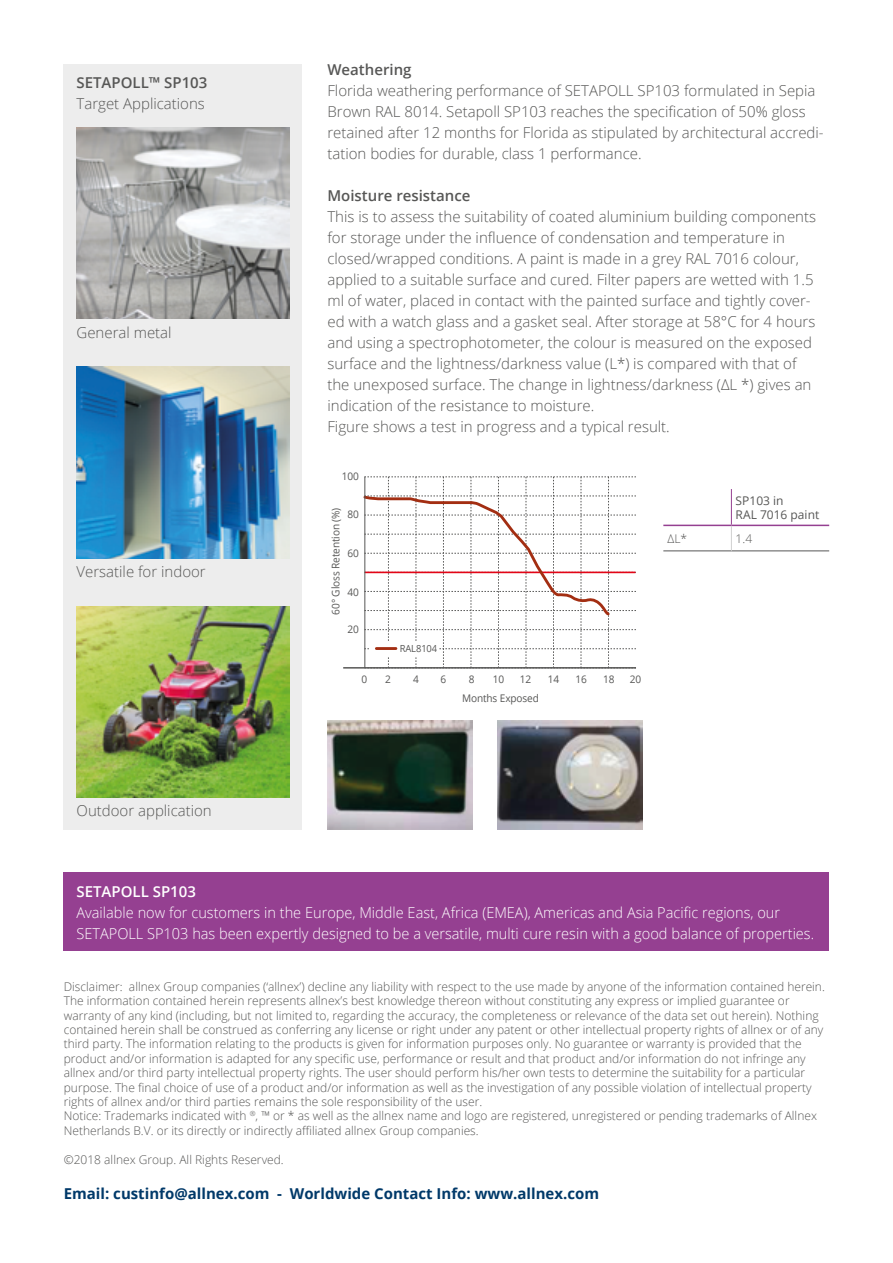
<style>
.page{position:relative;width:893px;height:1263px;background:#fff}
.page>*{position:absolute;margin:0;border:0;box-sizing:border-box;transform-origin:0 0}
.t1{font:300 15px/21px "Open Sans";color:#575756}
.t2{font:300 15px/21px "Open Sans";color:#fff}
.t3{font:700 15px "Open Sans";color:#003969}
.t4{font:600 15px "Open Sans";color:#575756}
.t5{font:600 15px "Open Sans";color:#fff}
.t6{font:300 12px/14.4px "Open Sans";color:#575756}
.t7{font:12px/14.4px "Open Sans";color:#575756}
.t8{font:10.5px "Open Sans";letter-spacing:-.01em;color:#575756;scale:.96 1}
.t9{font:9.75px "Open Sans";letter-spacing:-.01em;color:#575756;scale:.96 1}
</style>
<div class="page">
<div style="left:64px;top:872px;width:765px;height:79px;background:#954091"></div>
<hr style="left:343px;top:667px;width:293px;height:2px;background:#575756">
<svg style="left:362px;top:477px;width:274px;height:191px"></svg>
<div style="left:371px;top:642px;width:67px;height:13px;background:#fff"></div>
<hr style="left:376px;top:647px;width:20px;height:3px;background:#a32e12">
<hr style="left:364px;top:477px;width:1px;height:191px;background:#575756">
<div style="left:64px;top:64px;width:238px;height:765px;background:#ededed"></div>
<img style="left:77px;top:128px;width:212px;height:191px">
<img style="left:77px;top:367px;width:212px;height:191px">
<img style="left:77px;top:606px;width:212px;height:192px">
<hr style="left:663px;top:551px;width:68px;height:1px;background:#575756">
<hr style="left:731px;top:551px;width:98px;height:1px;background:#575756">
<hr style="left:663px;top:525px;width:68px;height:1px;background:#954091">
<hr style="left:731px;top:525px;width:98px;height:1px;background:#954091">
<hr style="left:731px;top:489px;width:1px;height:36px;background:#954091">
<svg style="left:731px;top:526px;width:1px;height:25px"></svg>
<img style="left:327px;top:720px;width:145px;height:109px">
<img style="left:497px;top:720px;width:145px;height:109px">
<p class="t4" style="left:77px;top:72px;width:132px">SETAPOLL™ SP103</p>
<p class="t1" style="left:77px;top:93px;width:130px">Target Applications</p>
<p class="t1" style="left:77px;top:321px;width:97px">General metal</p>
<p class="t1" style="left:77px;top:561px;width:131px">Versatile for indoor</p>
<p class="t1" style="left:77px;top:800px;width:137px">Outdoor application</p>
<p class="t4" style="left:327px;top:60px;width:86px">Weathering</p>
<p class="t1" style="left:327px;top:80px;width:498px">Florida weathering performance of SETAPOLL SP103 formulated in Sepia Brown RAL 8014. Setapoll SP103 reaches the specification of 50% gloss retained after 12 months for Florida as stipulated by architectural accredi&shy;tation bodies for durable, class 1 performance.</p>
<p class="t4" style="left:327px;top:186px;width:145px">Moisture resistance</p>
<p class="t1" style="left:327px;top:206px;width:490px">This is to assess the suitability of coated aluminium building components for storage under the influence of condensation and temperature in closed/wrapped conditions. A paint is made in a grey RAL 7016 colour, applied to a suitable surface and cured. Filter papers are wetted with 1.5 ml of water, placed in contact with the painted surface and tightly cover&shy;ed with a watch glass and a gasket seal. After storage at 58°C for 4 hours and using a spectrophotometer, the colour is measured on the exposed surface and the lightness/darkness value (L*) is compared with that of the unexposed surface. The change in lightness/darkness (ΔL *) gives an indication of the resistance to moisture.<br>Figure shows a test in progress and a typical result.</p>
<p class="t8" style="left:342px;top:469px;width:19px">100</p>
<p class="t8" style="left:328px;top:615px;width:113px;rotate:-90deg">60° Gloss Retention (%)</p>
<p class="t8" style="left:348px;top:507px;width:13px">80</p>
<p class="t8" style="left:348px;top:546px;width:13px">60</p>
<p class="t8" style="left:348px;top:584px;width:13px">40</p>
<p class="t8" style="left:348px;top:622px;width:13px">20</p>
<p class="t9" style="left:400px;top:642px;width:40px">RAL8104</p>
<p class="t8" style="left:362px;top:672px;width:8px">0</p>
<p class="t8" style="left:385px;top:672px;width:8px">2</p>
<p class="t8" style="left:413px;top:672px;width:8px">4</p>
<p class="t8" style="left:440px;top:672px;width:8px">6</p>
<p class="t8" style="left:469px;top:672px;width:8px">8</p>
<p class="t8" style="left:493px;top:672px;width:13px">10</p>
<p class="t8" style="left:520px;top:672px;width:13px">12</p>
<p class="t8" style="left:548px;top:672px;width:13px">14</p>
<p class="t8" style="left:575px;top:672px;width:13px">16</p>
<p class="t8" style="left:603px;top:672px;width:13px">18</p>
<p class="t8" style="left:630px;top:672px;width:13px">20</p>
<p class="t8" style="left:462px;top:691px;width:82px">Months Exposed</p>
<p class="t7" style="left:736px;top:493px;width:85px">SP103 in<br>RAL 7016 paint</p>
<p class="t6" style="left:668px;top:531px;width:21px">ΔL*</p>
<p class="t6" style="left:736px;top:531px;width:18px">1.4</p>
<p class="t5" style="left:77px;top:881px;width:121px">SETAPOLL SP103</p>
<p class="t2" style="left:77px;top:901px;width:739px">Available now for customers in the Europe, Middle East, Africa (EMEA), Americas and Asia Pacific regions, our<br>SETAPOLL SP103 has been expertly designed to be a versatile, multi cure resin with a good balance of properties.</p>
<p class="t6" style="left:64px;top:979px;width:763px">Disclaimer: allnex Group companies (‘allnex’) decline any liability with respect to the use made by anyone of the information contained herein.<br>The information contained herein represents allnex’s best knowledge thereon without constituting any express or implied guarantee or warranty of any kind (including, but not limited to, regarding the accuracy, the completeness or relevance of the data set out herein). Nothing contained herein shall be construed as conferring any license or right under any patent or other intellectual property rights of allnex or of any third party. The information relating to the products is given for information purposes only. No guarantee or warranty is provided that the product and/or information is adapted for any specific use, performance or result and that product and/or information do not infringe any allnex and/or third party intellectual property rights. The user should perform his/her own tests to determine the suitability for a particular purpose. The final choice of use of a product and/or information as well as the investigation of any possible violation of intellectual property rights of allnex and/or third parties remains the sole responsibility of the user.<br>Notice: Trademarks indicated with <sup>®</sup>, ™ or * as well as the allnex name and logo are registered, unregistered or pending trademarks of Allnex Netherlands B.V. or its directly or indirectly affiliated allnex Group companies.</p>
<p class="t6" style="left:64px;top:1152px;width:221px">©2018 allnex Group. All Rights Reserved.</p>
<p class="t3" style="left:64px;top:1183px;width:537px">Email: custinfo@allnex.com - Worldwide Contact Info: www.allnex.com</p>
</div>
